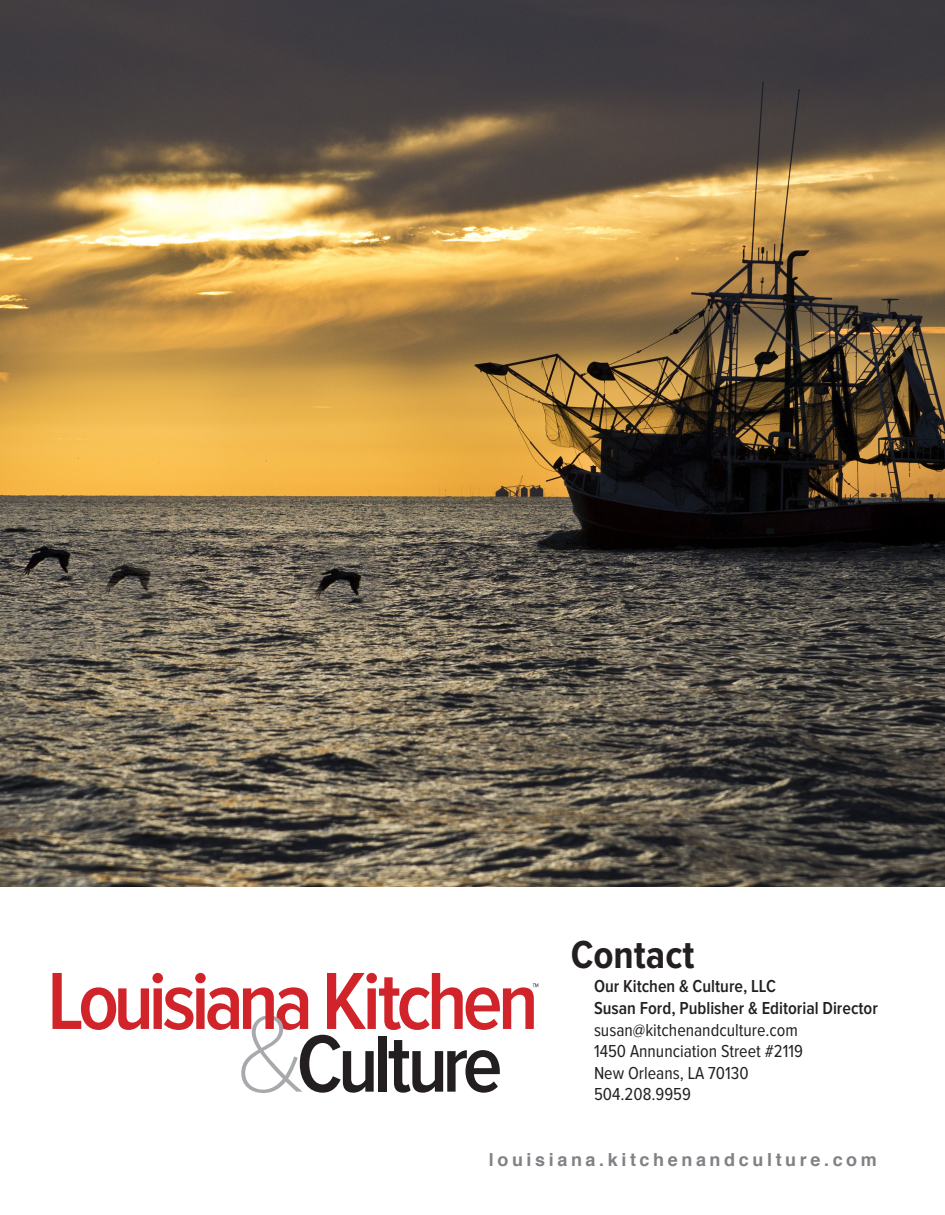
<style>
.page{position:relative;width:945px;height:1215px;background:#fff}
.page>*{position:absolute;margin:0;border:0;box-sizing:border-box;transform-origin:0 0}
.t1{font:700 40.5px "Proxima Nova Cond";color:#231f20}
.t2{font:18px/21.6px "Proxima Nova Cond";color:#231f20}
.t3{font:600 18px/21.6px "Proxima Nova Cond";color:#231f20}
.t4{font:700 18px "Helvetica";letter-spacing:.2em;color:#808285}
</style>
<div class="page">
<img style="left:0;top:0;width:945px;height:886px">
<svg style="left:53px;top:973px;width:485px;height:120px"></svg>
<h1 class="t1" style="left:571px;top:936px;width:125px">Contact</h1>
<p class="t3" style="left:594px;top:976px;width:285px">Our Kitchen &amp; Culture, LLC<br>Susan Ford, Publisher &amp; Editorial Director</p>
<p class="t2" style="left:594px;top:1020px;width:210px">susan@kitchenandculture.com<br>1450 Annunciation Street #2119<br>New Orleans, LA 70130<br>504.208.9959</p>
<p class="t4" style="left:489px;top:1145px;width:390px">louisiana.kitchenandculture.com</p>
</div>
